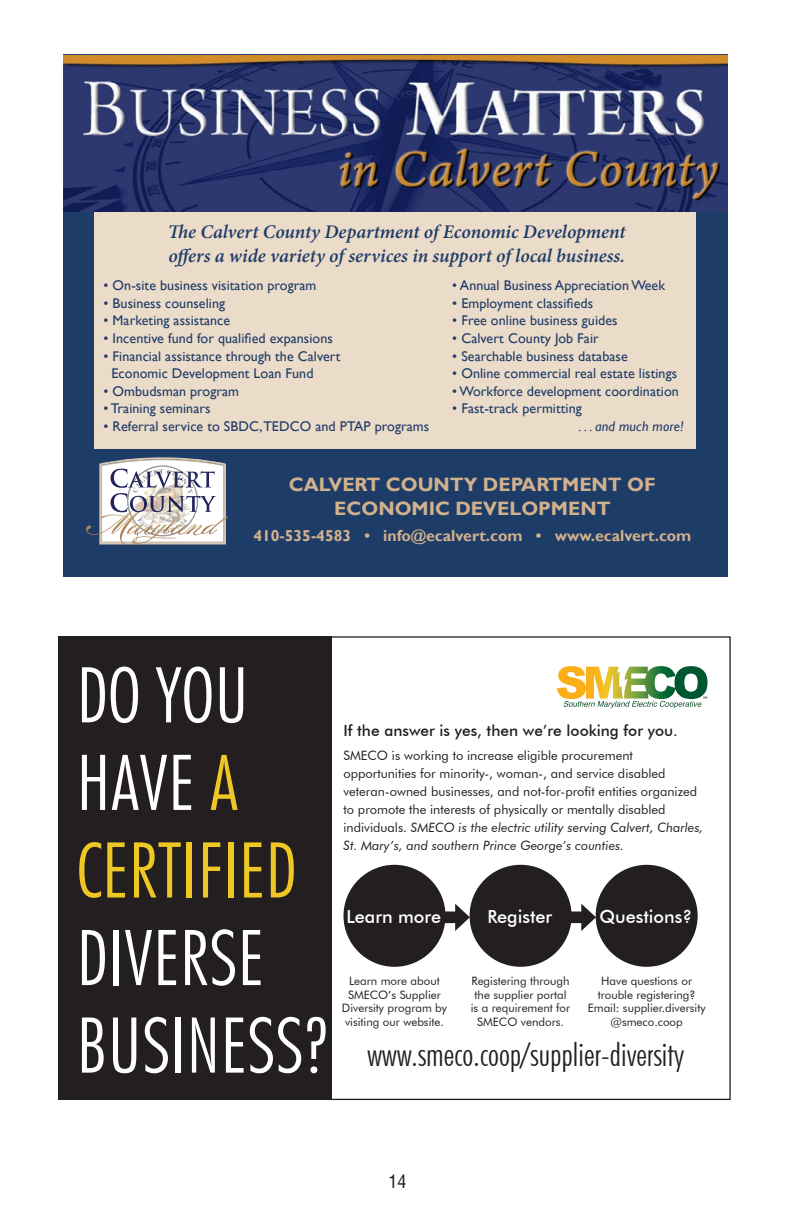
<style>
.page{position:relative;width:792px;height:1224px;background:#fff}
.page>*{position:absolute;margin:0;border:0;box-sizing:border-box;transform-origin:0 0}
.t1{font:300 condensed 77.2px/87.6px "Futura BT";color:#fff}
.t2{font:300 condensed 32.2px "Futura BT";color:#231f20}
.t3{font:italic 600 19.4px/24.6px "Minion Pro";color:#1e3c68}
.t4{font:700 19.4px/23.2px "Gill Sans";color:#d1b18c;text-align:center}
.t5{font:500 18px "Futura BT";color:#fff}
.t6{font:condensed 18px "Helvetica LT Std";color:#231f20}
.t7{font:700 15.8px "Gill Sans";color:#d1b18c}
.t8{font:500 15.4px "Futura BT";color:#231f20}
.t9{font:14px/17.6px "Gill Sans";letter-spacing:.005em;color:#1e3c68}
.t10{font:12.8px/18px "Futura BT";color:#231f20}
.t11{font:11.6px/14px "Futura BT";color:#231f20;text-align:center}
.s1{font-style:italic}
.s2{color:#eec725}
</style>
<div class="page">
<div style="left:63px;top:55px;width:665px;height:522px;background:#1e3c68"></div>
<div style="left:95px;top:212px;width:601px;height:237px;background:#ebdbc9"></div>
<img style="left:63px;top:55px;width:664px;height:157px">
<svg style="left:86px;top:457px;width:142px;height:88px;background:#bfbfc4"></svg>
<div style="left:442px;top:912px;width:19px;height:11px;background:#231f20"></div>
<svg style="left:455px;top:904px;width:15px;height:27px"></svg>
<div style="left:568px;top:912px;width:19px;height:11px;background:#231f20"></div>
<svg style="left:581px;top:904px;width:15px;height:27px"></svg>
<div style="left:58px;top:636px;width:274px;height:464px;background:#231f20"></div>
<div style="left:344px;top:865px;width:102px;height:102px;background:#231f20;border-radius:50%"></div>
<div style="left:470px;top:865px;width:102px;height:102px;background:#231f20;border-radius:50%"></div>
<div style="left:596px;top:865px;width:102px;height:102px;background:#231f20;border-radius:50%"></div>
<svg style="left:557px;top:666px;width:151px;height:42px"></svg>
<p class="t3" style="left:168px;top:219px;width:459px">The Calvert County Department of Economic Development offers a wide variety of services in support of local business.</p>
<p class="t9" style="left:104px;top:277px;width:214px">• On-site business visitation program</p>
<p class="t9" style="left:104px;top:295px;width:123px">• Business counseling</p>
<p class="t9" style="left:104px;top:312px;width:128px">• Marketing assistance</p>
<p class="t9" style="left:104px;top:330px;width:231px">• Incentive fund for qualified expansions</p>
<p class="t9" style="left:112px;top:347px;width:230px;text-indent:-8px">• Financial assistance through the Calvert<br>Economic Development Loan Fund</p>
<p class="t9" style="left:104px;top:383px;width:137px">• Ombudsman program</p>
<p class="t9" style="left:104px;top:400px;width:108px">• Training seminars</p>
<p class="t9" style="left:104px;top:418px;width:327px">• Referral service to SBDC, TEDCO and PTAP programs</p>
<p class="t9" style="left:452px;top:277px;width:214px">• Annual Business Appreciation Week</p>
<p class="t9" style="left:452px;top:295px;width:142px">• Employment classifieds</p>
<p class="t9" style="left:452px;top:312px;width:167px">• Free online business guides</p>
<p class="t9" style="left:452px;top:330px;width:148px">• Calvert County Job Fair</p>
<p class="t9" style="left:452px;top:347px;width:177px">• Searchable business database</p>
<p class="t9" style="left:452px;top:365px;width:226px">• Online commercial real estate listings</p>
<p class="t9" style="left:452px;top:383px;width:228px">• Workforce development coordination</p>
<p class="t9" style="left:579px;top:400px;width:106px;text-indent:-127px">• Fast-track permitting<br><span class="s1">. . . and much more!</span></p>
<p class="t4" style="left:289px;top:474px;width:368px">CALVERT COUNTY DEPARTMENT OF<br>ECONOMIC DEVELOPMENT</p>
<p class="t7" style="left:253px;top:527px;width:440px">410-535-4583 • info@ecalvert.com • www.ecalvert.com</p>
<p class="t1" style="left:76px;top:651px;width:253px">DO YOU<br>HAVE <span class="s2">A<br>CERTIFIED<br></span>DIVERSE<br>BUSINESS?</p>
<p class="t8" style="left:344px;top:721px;width:336px">If the answer is yes, then we’re looking for you.</p>
<p class="t10" style="left:344px;top:746px;width:361px">SMECO is working to increase eligible procurement opportunities for minority-, woman-, and service disabled veteran-owned businesses, and not-for-profit entities organized to promote the interests of physically or mentally disabled individuals. <span class="s1">SMECO is the electric utility serving Calvert, Charles, St. Mary’s, and southern Prince George’s counties.</span></p>
<p class="t5" style="left:346px;top:905px;width:96px">Learn more</p>
<p class="t11" style="left:342px;top:973px;width:107px">Learn more about<br>SMECO’s Supplier<br>Diversity program by visiting our website.</p>
<p class="t5" style="left:487px;top:905px;width:66px">Register</p>
<p class="t5" style="left:599px;top:905px;width:94px">Questions?</p>
<p class="t11" style="left:471px;top:973px;width:101px">Registering through the supplier portal is a requirement for<br>SMECO vendors.</p>
<p class="t11" style="left:588px;top:973px;width:119px">Have questions or trouble registering?<br>Email: supplier.diversity @smeco.coop</p>
<p class="t2" style="left:367px;top:1035px;width:318px">www.smeco.coop/supplier-diversity</p>
<p class="t6" style="left:388px;top:1170px;width:19px">14</p>
</div>
